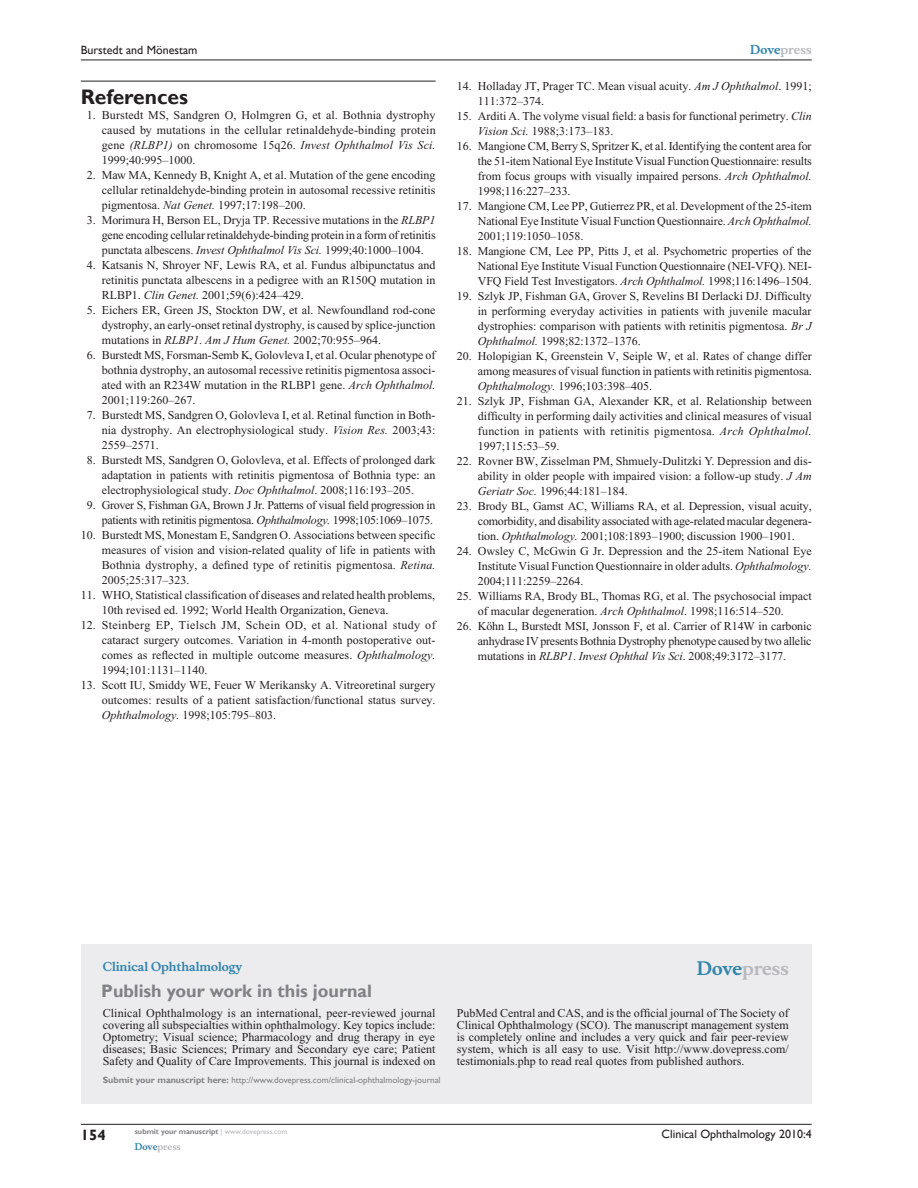
<style>
.page{position:relative;width:918px;height:1188px;background:#fff}
.page>*{position:absolute;margin:0;border:0;box-sizing:border-box;transform-origin:0 0}
.t1{font:700 21px "Gill Sans";color:#231f20}
.t2{font:700 18px "Gill Sans";color:#808285}
.t3{font:700 18px "Musee";color:#b8b9bc}
.t4{font:700 15px "Gill Sans";color:#231f20}
.t5{font:12px/15px "Times New Roman";color:#231f20;text-align:justify}
.t6{font:12px/15px "Times New Roman";letter-spacing:-.025em;color:#231f20;text-align:right}
.t7{font:12px "Gill Sans";color:#231f20}
.t8{font:700 12px "Musee";color:#3485ae}
.t9{font:700 12px "Musee";color:#b8b9bc}
.t10{font:9px "Gill Sans";color:#808285}
.t11{font:700 9px "Musee";color:#b8b9bc}
.t12{font:700 7.5px "Gill Sans";color:#808285}
.s1{color:#3485ae}
.s2{font-style:italic}
.s3{font-weight:700}
.s4{font-weight:400;color:#b8b9bc}
</style>
<div class="page">
<div style="left:81px;top:944px;width:731px;height:159px;background:#ececee"></div>
<hr style="left:81px;top:1124px;width:731px;height:1px;background:#231f20">
<hr style="left:81px;top:60px;width:731px;height:1px;background:#231f20">
<hr style="left:81px;top:81px;width:355px;height:1px;background:#231f20">
<p class="t7" style="left:81px;top:43px;width:118px">Burstedt and Mönestam</p>
<p class="t9" style="left:750px;top:43px;width:63px"><span class="s1">Dove</span>press</p>
<h1 class="t1" style="left:81px;top:84px;width:109px">References</h1>
<p class="t5" style="left:102px;top:108px;width:335px;text-indent:-15px">1. Burstedt MS, Sandgren O, Holmgren G, et al. Bothnia dystrophy caused by mutations in the cellular retinaldehyde-binding protein gene <span class="s2">(RLBP1)</span> on chromosome 15q26. <span class="s2">Invest Ophthalmol Vis Sci.<br></span>1999;40:995–1000.</p>
<p class="t5" style="left:102px;top:168px;width:335px;text-indent:-15px">2. Maw MA, Kennedy B, Knight A, et al. Mutation of the gene encoding cellular retinaldehyde-binding protein in autosomal recessive retinitis pigmentosa. <span class="s2">Nat Genet.</span> 1997;17:198–200.</p>
<p class="t5" style="left:102px;top:213px;width:335px;text-indent:-15px">3. Morimura H, Berson EL, Dryja TP. Recessive mutations in the <span class="s2">RLBP1 </span>gene encoding cellular retinaldehyde-binding protein in a form of retinitis punctata albescens. <span class="s2">Invest Ophthalmol Vis Sci.</span> 1999;40:1000–1004.</p>
<p class="t5" style="left:102px;top:258px;width:335px;text-indent:-15px">4. Katsanis N, Shroyer NF, Lewis RA, et al. Fundus albipunctatus and retinitis punctata albescens in a pedigree with an R150Q mutation in RLBP1. <span class="s2">Clin Genet.</span> 2001;59(6):424–429.</p>
<p class="t5" style="left:102px;top:303px;width:335px;text-indent:-15px">5. Eichers ER, Green JS, Stockton DW, et al. Newfoundland rod-cone dystrophy, an early-onset retinal dystrophy, is caused by splice-junction mutations in <span class="s2">RLBP1</span>. <span class="s2">Am J Hum Genet.</span> 2002;70:955–964.</p>
<p class="t5" style="left:102px;top:348px;width:335px;text-indent:-15px">6. Burstedt MS, Forsman-Semb K, Golovleva I, et al. Ocular phenotype of bothnia dystrophy, an autosomal recessive retinitis pigmentosa associ&shy;ated with an R234W mutation in the RLBP1 gene. <span class="s2">Arch Ophthalmol.<br></span>2001;119:260–267.</p>
<p class="t5" style="left:102px;top:408px;width:335px;text-indent:-15px">7. Burstedt MS, Sandgren O, Golovleva I, et al. Retinal function in Both&shy;nia dystrophy. An electrophysiological study. <span class="s2">Vision Res.</span> 2003;43:<br>2559–2571.</p>
<p class="t5" style="left:102px;top:453px;width:335px;text-indent:-15px">8. Burstedt MS, Sandgren O, Golovleva, et al. Effects of prolonged dark adaptation in patients with retinitis pigmentosa of Bothnia type: an electrophysiological study. <span class="s2">Doc Ophthalmol</span>. 2008;116:193–205.</p>
<p class="t6" style="left:87px;top:498px;width:350px">9. Grover S, Fishman GA, Brown J Jr. Patterns of visual field progression in patients with retinitis pigmentosa. <span class="s2">Ophthalmology.</span> 1998;105:1069–1075.</p>
<p class="t5" style="left:102px;top:528px;width:335px;text-indent:-21px">10. Burstedt MS, Monestam E, Sandgren O. Associations between specific measures of vision and vision-related quality of life in patients with Bothnia dystrophy, a defined type of retinitis pigmentosa. <span class="s2">Retina.<br></span>2005;25:317–323.</p>
<p class="t5" style="left:102px;top:588px;width:335px;text-indent:-21px">11. WHO, Statistical classification of diseases and related health problems,<br>10th revised ed. 1992; World Health Organization, Geneva.</p>
<p class="t5" style="left:102px;top:618px;width:335px;text-indent:-21px">12. Steinberg EP, Tielsch JM, Schein OD, et al. National study of cataract surgery outcomes. Variation in 4-month postoperative out&shy;comes as reflected in multiple outcome measures. <span class="s2">Ophthalmology.<br></span>1994;101:1131–1140.</p>
<p class="t5" style="left:102px;top:678px;width:335px;text-indent:-21px">13. Scott IU, Smiddy WE, Feuer W Merikansky A. Vitreoretinal surgery outcomes: results of a patient satisfaction/functional status survey.<br><span class="s2">Ophthalmology.</span> 1998;105:795–803.</p>
<p class="t5" style="left:478px;top:79px;width:335px;text-indent:-21px">14. Holladay JT, Prager TC. Mean visual acuity. <span class="s2">Am J Ophthalmol</span>. 1991;<br>111:372–374.</p>
<p class="t5" style="left:478px;top:109px;width:335px;text-indent:-21px">15. Arditi A. The volyme visual field: a basis for functional perimetry. <span class="s2">Clin<br>Vision Sci.</span> 1988;3:173–183.</p>
<p class="t5" style="left:478px;top:139px;width:336px;text-indent:-21px">16. Mangione CM, Berry S, Spritzer K, et al. Identifying the content area for the 51-item National Eye Institute Visual Function Questionnaire: results from focus groups with visually impaired persons. <span class="s2">Arch Ophthalmol.<br></span>1998;116:227–233.</p>
<p class="t5" style="left:478px;top:199px;width:335px;text-indent:-21px">17. Mangione CM, Lee PP, Gutierrez PR, et al. Development of the 25-item National Eye Institute Visual Function Questionnaire. <span class="s2">Arch Ophthalmol.<br></span>2001;119:1050–1058.</p>
<p class="t5" style="left:478px;top:244px;width:335px;text-indent:-21px">18. Mangione CM, Lee PP, Pitts J, et al. Psychometric properties of the National Eye Institute Visual Function Questionnaire (NEI-VFQ). NEI-VFQ Field Test Investigators. <span class="s2">Arch Ophthalmol.</span> 1998;116:1496–1504.</p>
<p class="t5" style="left:478px;top:289px;width:335px;text-indent:-21px">19. Szlyk JP, Fishman GA, Grover S, Revelins BI Derlacki DJ. Difficulty in performing everyday activities in patients with juvenile macular dystrophies: comparison with patients with retinitis pigmentosa. <span class="s2">Br J Ophthalmol.</span> 1998;82:1372–1376.</p>
<p class="t5" style="left:478px;top:349px;width:336px;text-indent:-21px">20. Holopigian K, Greenstein V, Seiple W, et al. Rates of change differ among measures of visual function in patients with retinitis pigmentosa.<br><span class="s2">Ophthalmology.</span> 1996;103:398–405.</p>
<p class="t5" style="left:478px;top:394px;width:335px;text-indent:-21px">21. Szlyk JP, Fishman GA, Alexander KR, et al. Relationship between difficulty in performing daily activities and clinical measures of visual function in patients with retinitis pigmentosa. <span class="s2">Arch Ophthalmol.<br></span>1997;115:53–59.</p>
<p class="t5" style="left:478px;top:454px;width:335px;text-indent:-21px">22. Rovner BW, Zisselman PM, Shmuely-Dulitzki Y. Depression and dis&shy;ability in older people with impaired vision: a follow-up study. <span class="s2">J Am Geriatr Soc.</span> 1996;44:181–184.</p>
<p class="t5" style="left:478px;top:499px;width:335px;text-indent:-21px">23. Brody BL, Gamst AC, Williams RA, et al. Depression, visual acuity, comorbidity, and disability associated with age-related macular degenera&shy;tion. <span class="s2">Ophthalmology.</span> 2001;108:1893–1900; discussion 1900–1901.</p>
<p class="t5" style="left:478px;top:544px;width:335px;text-indent:-21px">24. Owsley C, McGwin G Jr. Depression and the 25-item National Eye Institute Visual Function Questionnaire in older adults. <span class="s2">Ophthalmology.<br></span>2004;111:2259–2264.</p>
<p class="t5" style="left:457px;top:589px;width:356px;text-align:center">25. Williams RA, Brody BL, Thomas RG, et al. The psychosocial impact of macular degeneration. <span class="s2">Arch Ophthalmol</span>. 1998;116:514–520.</p>
<p class="t5" style="left:478px;top:619px;width:335px;text-indent:-21px">26. Köhn L, Burstedt MSI, Jonsson F, et al. Carrier of R14W in carbonic anhydrase IV presents Bothnia Dystrophy phenotype caused by two allelic mutations in <span class="s2">RLBP1</span>. <span class="s2">Invest Ophthal Vis Sci</span>. 2008;49:3172–3177.</p>
<p class="t8" style="left:103px;top:959px;width:141px">Clinical Ophthalmology</p>
<h2 class="t2" style="left:101px;top:980px;width:272px">Publish your work in this journal</h2>
<h2 class="t3" style="left:697px;top:958px;width:94px"><span class="s1">Dove</span>press</h2>
<p class="t5" style="left:103px;top:1007px;width:334px;line-height:12px">Clinical Ophthalmology is an international, peer-reviewed journal covering all subspecialties within ophthalmology. Key topics include:<br>Optometry; Visual science; Pharmacology and drug therapy in eye diseases; Basic Sciences; Primary and Secondary eye care; Patient Safety and Quality of Care Improvements. This journal is indexed on</p>
<p class="t5" style="left:457px;top:1007px;width:333px;line-height:12px">PubMed Central and CAS, and is the official journal of The Society of Clinical Ophthalmology (SCO). The manuscript management system is completely online and includes a very quick and fair peer-review system, which is all easy to use. Visit http://www.dovepress.com/ testimonials.php to read real quotes from published authors.</p>
<p class="t10" style="left:103px;top:1075px;width:339px"><span class="s3">Submit your manuscript here:</span> http://www.dovepress.com/clinical-ophthalmology-journal</p>
<p class="t4" style="left:81px;top:1126px;width:26px">154</p>
<p class="t12" style="left:135px;top:1127px;width:154px">submit your manuscript <span class="s4">| www.dovepress.com</span></p>
<p class="t11" style="left:135px;top:1141px;width:48px"><span class="s1">Dove</span>press</p>
<p class="t7" style="left:662px;top:1127px;width:152px">Clinical Ophthalmology 2010:4</p>
</div>
